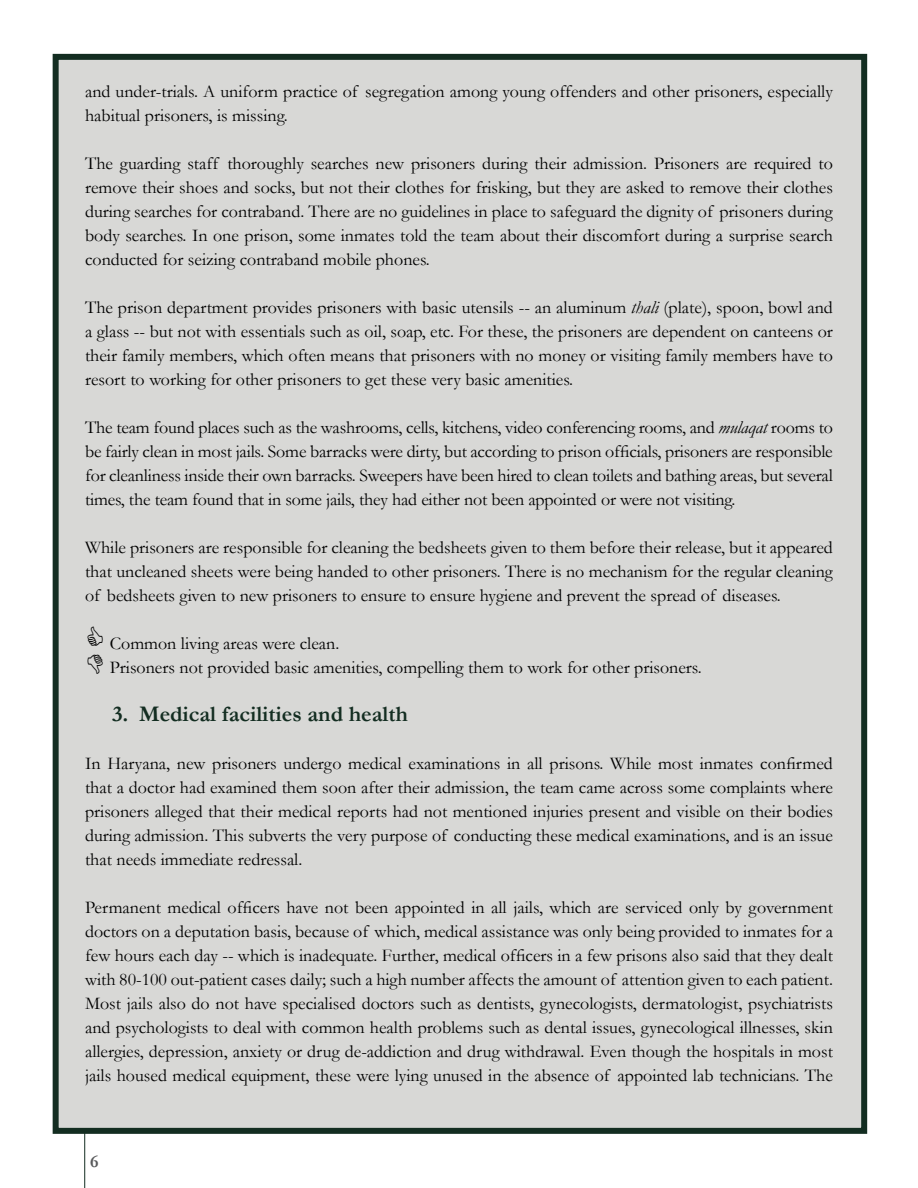
<style>
.page{position:relative;width:918px;height:1188px;background:#fff}
.page>*{position:absolute;margin:0;border:0;box-sizing:border-box;transform-origin:0 0}
.t1{font:700 22.5px "Garamond";color:#132d21}
.t2{font:18px/24px "Garamond";color:#000;text-align:justify}
.t3{font:700 18px "Garamond";color:#58595b}
.s1{font-style:italic}
</style>
<div class="page">
<hr style="left:84px;top:1114px;width:1px;height:74px;background:#132d21">
<div style="left:53px;top:54px;width:814px;height:1080px;background:#d8d8d6;border:6px solid #132d21"></div>
<p class="t2" style="left:85px;top:79px;width:749px">and under-trials. A uniform practice of segregation among young offenders and other prisoners, especially habitual prisoners, is missing.</p>
<p class="t2" style="left:85px;top:151px;width:749px">The guarding staff thoroughly searches new prisoners during their admission. Prisoners are required to remove their shoes and socks, but not their clothes for frisking, but they are asked to remove their clothes during searches for contraband. There are no guidelines in place to safeguard the dignity of prisoners during body searches. In one prison, some inmates told the team about their discomfort during a surprise search conducted for seizing contraband mobile phones.</p>
<p class="t2" style="left:85px;top:295px;width:749px">The prison department provides prisoners with basic utensils -- an aluminum <span class="s1">thali</span> (plate), spoon, bowl and a glass -- but not with essentials such as oil, soap, etc. For these, the prisoners are dependent on canteens or their family members, which often means that prisoners with no money or visiting family members have to resort to working for other prisoners to get these very basic amenities.</p>
<p class="t2" style="left:85px;top:415px;width:749px">The team found places such as the washrooms, cells, kitchens, video conferencing rooms, and <span class="s1">mulaqat</span> rooms to be fairly clean in most jails. Some barracks were dirty, but according to prison officials, prisoners are responsible for cleanliness inside their own barracks. Sweepers have been hired to clean toilets and bathing areas, but several times, the team found that in some jails, they had either not been appointed or were not visiting.</p>
<p class="t2" style="left:85px;top:535px;width:749px">While prisoners are responsible for cleaning the bedsheets given to them before their release, but it appeared that uncleaned sheets were being handed to other prisoners. There is no mechanism for the regular cleaning of bedsheets given to new prisoners to ensure to ensure hygiene and prevent the spread of diseases.</p>
<p class="t2" style="left:110px;top:631px;width:593px">Common living areas were clean.<br>Prisoners not provided basic amenities, compelling them to work for other prisoners.</p>
<p class="t1" style="left:112px;top:698px;width:297px">3. Medical facilities and health</p>
<p class="t2" style="left:85px;top:751px;width:749px">In Haryana, new prisoners undergo medical examinations in all prisons. While most inmates confirmed that a doctor had examined them soon after their admission, the team came across some complaints where prisoners alleged that their medical reports had not mentioned injuries present and visible on their bodies during admission. This subverts the very purpose of conducting these medical examinations, and is an issue that needs immediate redressal.</p>
<p class="t2" style="left:85px;top:895px;width:749px">Permanent medical officers have not been appointed in all jails, which are serviced only by government doctors on a deputation basis, because of which, medical assistance was only being provided to inmates for a few hours each day -- which is inadequate. Further, medical officers in a few prisons also said that they dealt with 80-100 out-patient cases daily; such a high number affects the amount of attention given to each patient.<br>Most jails also do not have specialised doctors such as dentists, gynecologists, dermatologist, psychiatrists and psychologists to deal with common health problems such as dental issues, gynecological illnesses, skin allergies, depression, anxiety or drug de-addiction and drug withdrawal. Even though the hospitals in most jails housed medical equipment, these were lying unused in the absence of appointed lab technicians. The</p>
<p class="t3" style="left:90px;top:1149px;width:10px">6</p>
</div>
